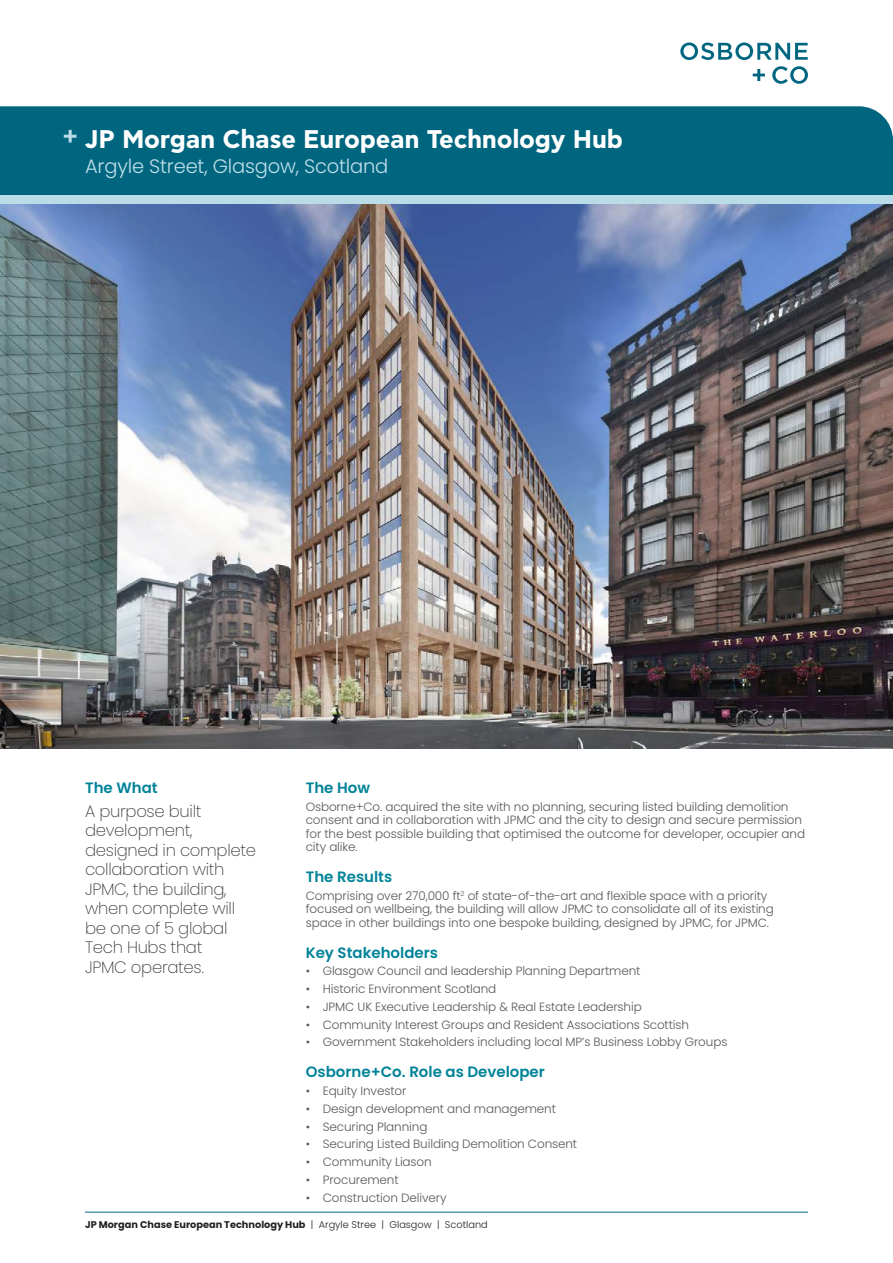
<style>
.page{position:relative;width:893px;height:1263px;background:#fff}
.page>*{position:absolute;margin:0;border:0;box-sizing:border-box;transform-origin:0 0}
.Page_Head_MAIN{font:700 25.5px "CF Asty Std";letter-spacing:-.01em;color:#fff}
.Page_Head_SUB{font:300 19.5px "Poppins";letter-spacing:-.01em;color:#c0dfe9}
.INTRO{font:200 16.5px/19.5px "Poppins";letter-spacing:-.02em;color:#3e3e3f}
.Maintext_TITLE{font:600 15px "Poppins";color:#008398}
.maintext_PROJECT{font:300 12px/13.5px "Poppins";letter-spacing:-.01em;color:#57585a}
.t1{font:700 9.75px "Poppins";color:#231f20}
.s1{font-weight:300}
</style>
<div class="page">
<div style="left:0;top:106px;width:893px;height:90px;background:#006680"></div>
<div style="left:0;top:196px;width:893px;height:8px;background:#b9dce6"></div>
<img style="left:0;top:204px;width:893px;height:544px">
<svg style="left:680px;top:43px;width:128px;height:17px"></svg>
<svg style="left:772px;top:66px;width:36px;height:18px"></svg>
<svg style="left:753px;top:69px;width:12px;height:12px"></svg>
<svg style="left:64px;top:130px;width:13px;height:13px"></svg>
<hr style="left:85px;top:1212px;width:723px;height:1px;background:#006680">
<p class="Page_Head_MAIN" style="left:85px;top:124px;width:539px">JP Morgan Chase European Technology Hub</p>
<p class="Page_Head_SUB" style="left:85px;top:155px;width:305px">Argyle Street, Glasgow, Scotland</p>
<p class="Maintext_TITLE" style="left:85px;top:779px;width:74px">The What</p>
<p class="INTRO" style="left:85px;top:801px;width:173px">A purpose built development, designed in complete collaboration with<br>JPMC, the building, when complete will be one of 5 global<br>Tech Hubs that<br>JPMC operates.</p>
<p class="Maintext_TITLE" style="left:306px;top:779px;width:66px">The How</p>
<p class="maintext_PROJECT" style="left:306px;top:800px;width:501px">Osborne+Co. acquired the site with no planning, securing listed building demolition consent and in collaboration with JPMC and the city to design and secure permission for the best possible building that optimised the outcome for developer, occupier and city alike.</p>
<p class="Maintext_TITLE" style="left:306px;top:868px;width:88px">The Results</p>
<p class="maintext_PROJECT" style="left:306px;top:889px;width:470px">Comprising over 270,000 ft<sup>2</sup> of state-of-the-art and flexible space with a priority focused on wellbeing, the building will allow JPMC to consolidate all of its existing space in other buildings into one bespoke building, designed by JPMC, for JPMC.</p>
<p class="Maintext_TITLE" style="left:306px;top:944px;width:134px">Key Stakeholders</p>
<p class="maintext_PROJECT" style="left:306px;top:964px;width:336px">• Glasgow Council and leadership Planning Department</p>
<p class="maintext_PROJECT" style="left:306px;top:982px;width:192px">• Historic Environment Scotland</p>
<p class="maintext_PROJECT" style="left:306px;top:1000px;width:338px">• JPMC UK Executive Leadership &amp; Real Estate Leadership</p>
<p class="maintext_PROJECT" style="left:306px;top:1018px;width:385px">• Community Interest Groups and Resident Associations Scottish</p>
<p class="maintext_PROJECT" style="left:306px;top:1035px;width:423px">• Government Stakeholders including local MP’s Business Lobby Groups</p>
<p class="Maintext_TITLE" style="left:306px;top:1063px;width:241px">Osborne+Co. Role as Developer</p>
<p class="maintext_PROJECT" style="left:306px;top:1084px;width:102px">• Equity Investor</p>
<p class="maintext_PROJECT" style="left:306px;top:1102px;width:252px">• Design development and management</p>
<p class="maintext_PROJECT" style="left:306px;top:1119px;width:123px">• Securing Planning</p>
<p class="maintext_PROJECT" style="left:306px;top:1137px;width:273px">• Securing Listed Building Demolition Consent</p>
<p class="maintext_PROJECT" style="left:306px;top:1155px;width:128px">• Community Liason</p>
<p class="maintext_PROJECT" style="left:306px;top:1173px;width:94px">• Procurement</p>
<p class="maintext_PROJECT" style="left:306px;top:1190px;width:142px">• Construction Delivery</p>
<p class="t1" style="left:85px;top:1218px;width:404px">JP Morgan Chase European Technology Hub <span class="s1">| Argyle Stree | Glasgow | Scotland</span></p>
</div>
